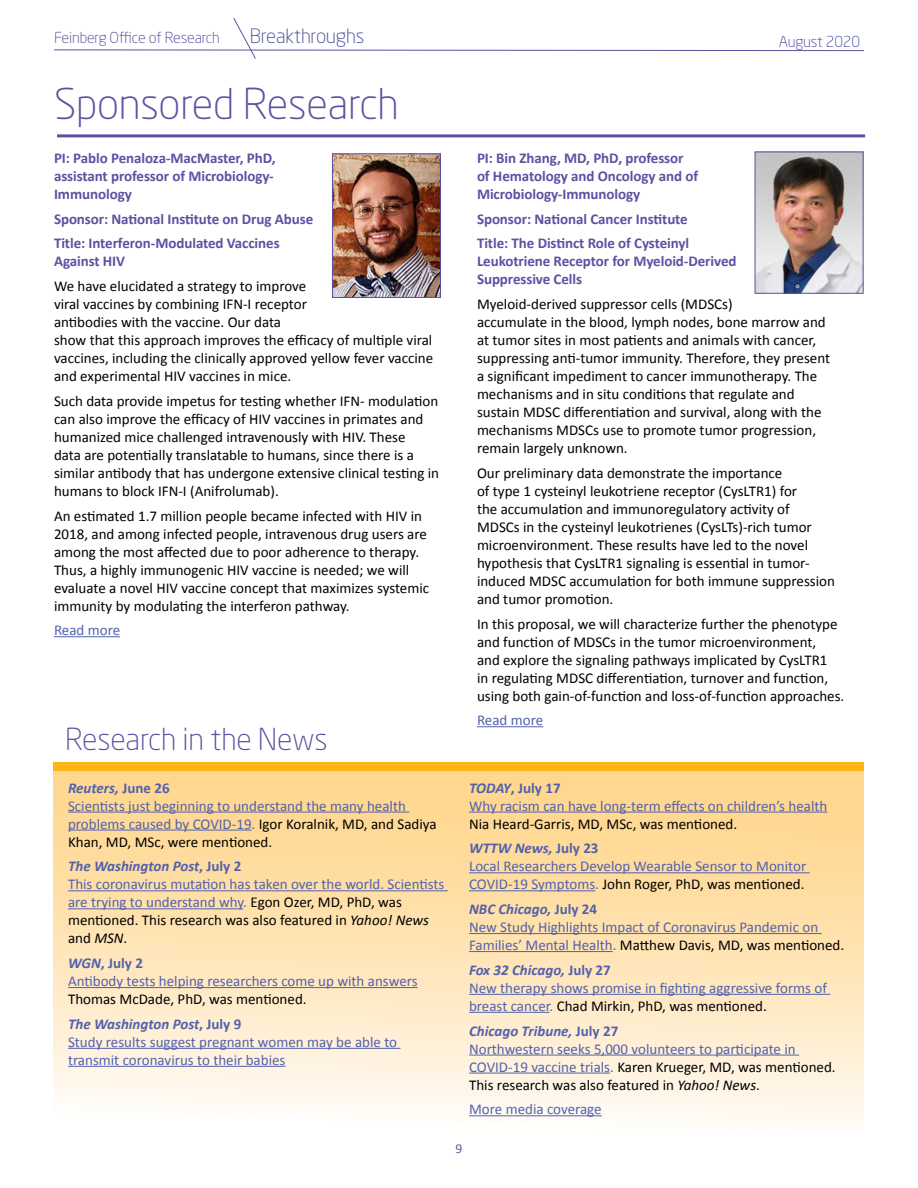
<style>
.page{position:relative;width:918px;height:1188px;background:#fff}
.page>*{position:absolute;margin:0;border:0;box-sizing:border-box;transform-origin:0 0}
.t1{font:300 42px "Neo Sans Pro";letter-spacing:-.005em;color:#5d51a2}
.t2{font:300 30px "Neo Sans Pro";letter-spacing:-.005em;color:#5d51a2}
.t3{font:300 19.5px "Neo Sans Pro";letter-spacing:-.01em;color:#484a9a}
.t4{font:15px/18px "Calibri";color:#000}
.t5{font:15px/18px "Calibri";color:#5261ac}
.t6{font:700 15px/18px "Calibri";letter-spacing:-.005em;color:#5d51a2}
.t7{font:300 15px "Neo Sans Pro";letter-spacing:-.01em;color:#484a9a}
.t8{font:13.5px "Calibri";color:#5d51a2}
.s1{font-weight:700;font-style:italic}
.s2{font-weight:700}
.s3{color:#000}
.s4{font-style:italic;color:#000}
.s5{font-weight:700;font-style:italic;color:#5261ac}
.s6{font-weight:700;color:#5261ac}
</style>
<div class="page">
<div style="left:54px;top:771px;width:810px;height:363px;background:linear-gradient(to bottom,#fdd082,#fffbf5)"></div>
<hr style="left:54px;top:636px;width:66px;height:1px;background:#5261ac">
<hr style="left:57px;top:134px;width:808px;height:3px;background:#5d51a2">
<img style="left:757px;top:153px;width:105px;height:139px">
<div style="left:755px;top:151px;width:109px;height:143px;border:1px solid #5d51a2"></div>
<hr style="left:477px;top:726px;width:66px;height:1px;background:#5261ac">
<img style="left:334px;top:155px;width:105px;height:141px">
<div style="left:332px;top:153px;width:109px;height:145px;border:1px solid #5d51a2"></div>
<hr style="left:68px;top:812px;width:341px;height:1px;background:#5261ac">
<hr style="left:68px;top:830px;width:184px;height:1px;background:#5261ac">
<hr style="left:68px;top:890px;width:380px;height:1px;background:#5261ac">
<hr style="left:68px;top:908px;width:175px;height:1px;background:#5261ac">
<hr style="left:68px;top:987px;width:350px;height:1px;background:#5261ac">
<hr style="left:68px;top:1048px;width:333px;height:1px;background:#5261ac">
<hr style="left:68px;top:1066px;width:218px;height:1px;background:#5261ac">
<hr style="left:469px;top:812px;width:358px;height:1px;background:#5261ac">
<hr style="left:469px;top:872px;width:341px;height:1px;background:#5261ac">
<hr style="left:469px;top:890px;width:126px;height:1px;background:#5261ac">
<hr style="left:469px;top:933px;width:353px;height:1px;background:#5261ac">
<hr style="left:469px;top:951px;width:144px;height:1px;background:#5261ac">
<hr style="left:469px;top:994px;width:361px;height:1px;background:#5261ac">
<hr style="left:469px;top:1012px;width:81px;height:1px;background:#5261ac">
<hr style="left:469px;top:1055px;width:330px;height:1px;background:#5261ac">
<hr style="left:469px;top:1073px;width:141px;height:1px;background:#5261ac">
<hr style="left:469px;top:1115px;width:133px;height:1px;background:#5261ac">
<div style="left:54px;top:762px;width:810px;height:9px;background:#fcb515"></div>
<svg style="left:54px;top:18px;width:810px;height:41px"></svg>
<p class="t7" style="left:54px;top:29px;width:167px">Feinberg Office of Research</p>
<h3 class="t3" style="left:250px;top:24px;width:116px">Breakthroughs</h3>
<p class="t7" style="left:779px;top:33px;width:83px">August 2020</p>
<h1 class="t1" style="left:54px;top:78px;width:346px">Sponsored Research</h1>
<p class="t6" style="left:54px;top:148px;width:223px;text-align:justify">PI: Pablo Penaloza-MacMaster, PhD, assistant professor of Microbiology-Immunology</p>
<p class="t6" style="left:54px;top:205px;width:261px;line-height:24.8px">Sponsor: National Institute on Drug Abuse<br>Title: Interferon-Modulated Vaccines</p>
<p class="t6" style="left:54px;top:252px;width:73px">Against HIV</p>
<p class="t4" style="left:54px;top:276px;width:381px">We have elucidated a strategy to improve<br>viral vaccines by combining IFN-I receptor<br>antibodies with the vaccine. Our data<br>show that this approach improves the efficacy of multiple viral vaccines, including the clinically approved yellow fever vaccine and experimental HIV vaccines in mice.</p>
<p class="t4" style="left:54px;top:391px;width:387px">Such data provide impetus for testing whether IFN- modulation can also improve the efficacy of HIV vaccines in primates and humanized mice challenged intravenously with HIV. These<br>data are potentially translatable to humans, since there is a similar antibody that has undergone extensive clinical testing in humans to block IFN-I (Anifrolumab).</p>
<p class="t4" style="left:54px;top:506px;width:377px">An estimated 1.7 million people became infected with HIV in 2018, and among infected people, intravenous drug users are among the most affected due to poor adherence to therapy.<br>Thus, a highly immunogenic HIV vaccine is needed; we will evaluate a novel HIV vaccine concept that maximizes systemic immunity by modulating the interferon pathway.</p>
<p class="t5" style="left:54px;top:621px;width:68px">Read more</p>
<h2 class="t2" style="left:65px;top:721px;width:264px">Research in the News</h2>
<p class="t6" style="left:477px;top:148px;width:223px">PI: Bin Zhang, MD, PhD, professor of Hematology and Oncology and of<br>Microbiology-Immunology</p>
<p class="t6" style="left:477px;top:205px;width:214px;line-height:24.8px">Sponsor: National Cancer Institute<br>Title: The Distinct Role of Cysteinyl</p>
<p class="t6" style="left:477px;top:252px;width:261px">Leukotriene Receptor for Myeloid-Derived<br>Suppressive Cells</p>
<p class="t4" style="left:477px;top:294px;width:355px">Myeloid-derived suppressor cells (MDSCs)<br>accumulate in the blood, lymph nodes, bone marrow and at tumor sites in most patients and animals with cancer, suppressing anti-tumor immunity. Therefore, they present a significant impediment to cancer immunotherapy. The mechanisms and in situ conditions that regulate and sustain MDSC differentiation and survival, along with the mechanisms MDSCs use to promote tumor progression, remain largely unknown.</p>
<p class="t4" style="left:477px;top:463px;width:360px">Our preliminary data demonstrate the importance<br>of type 1 cysteinyl leukotriene receptor (CysLTR1) for<br>the accumulation and immunoregulatory activity of MDSCs in the cysteinyl leukotrienes (CysLTs)-rich tumor microenvironment. These results have led to the novel hypothesis that CysLTR1 signaling is essential in tumor&shy;induced MDSC accumulation for both immune suppression and tumor promotion.</p>
<p class="t4" style="left:477px;top:614px;width:369px">In this proposal, we will characterize further the phenotype and function of MDSCs in the tumor microenvironment,<br>and explore the signaling pathways implicated by CysLTR1<br>in regulating MDSC differentiation, turnover and function, using both gain-of-function and loss-of-function approaches.</p>
<p class="t5" style="left:477px;top:711px;width:68px">Read more</p>
<p class="t5" style="left:68px;top:778px;width:370px"><span class="s1">Reuters,</span> <span class="s2">June 26<br></span>Scientists just beginning to understand the many health problems caused by COVID-19. <span class="s3">Igor Koralnik, MD, and Sadiya Khan, MD, MSc, were mentioned.</span></p>
<p class="t5" style="left:68px;top:857px;width:378px"><span class="s1">The Washington Post</span><span class="s2">, July 2<br></span>This coronavirus mutation has taken over the world. Scientists are trying to understand why. <span class="s3">Egon Ozer, MD, PhD, was mentioned. This research was also featured in</span> <span class="s4">Yahoo! News </span><span class="s3">and</span> <span class="s4">MSN</span><span class="s3">.</span></p>
<p class="t5" style="left:68px;top:953px;width:351px"><span class="s1">WGN</span><span class="s2">, July 2<br></span>Antibody tests helping researchers come up with answers</p>
<p class="t4" style="left:68px;top:986px;width:240px;line-height:24.8px">Thomas McDade, PhD, was mentioned.<br><span class="s5">The Washington Post</span><span class="s6">, July 9</span></p>
<p class="t5" style="left:68px;top:1032px;width:331px">Study results suggest pregnant women may be able to transmit coronavirus to their babies</p>
<p class="t5" style="left:469px;top:778px;width:360px"><span class="s1">TODAY</span><span class="s2">, July 17<br></span>Why racism can have long-term effects on children’s health</p>
<p class="t4" style="left:469px;top:811px;width:270px;line-height:24.8px">Nia Heard-Garris, MD, MSc, was mentioned.<br><span class="s5">WTTW News,</span> <span class="s6">July 23</span></p>
<p class="t5" style="left:469px;top:857px;width:339px">Local Researchers Develop Wearable Sensor to Monitor<br>COVID-19 Symptoms. <span class="s3">John Roger, PhD, was mentioned.</span></p>
<p class="t5" style="left:469px;top:899px;width:377px"><span class="s1">NBC Chicago,</span> <span class="s2">July 24<br></span>New Study Highlights Impact of Coronavirus Pandemic on<br>Families’ Mental Health. <span class="s3">Matthew Davis, MD, was mentioned.</span></p>
<p class="t5" style="left:469px;top:960px;width:359px"><span class="s1">Fox 32 Chicago,</span> <span class="s2">July 27<br></span>New therapy shows promise in fighting aggressive forms of breast cancer. <span class="s3">Chad Mirkin, PhD, was mentioned.</span></p>
<p class="t5" style="left:469px;top:1021px;width:368px"><span class="s1">Chicago Tribune,</span> <span class="s2">July 27<br></span>Northwestern seeks 5,000 volunteers to participate in COVID-19 vaccine trials. <span class="s3">Karen Krueger, MD, was mentioned.<br>This research was also featured in</span> <span class="s4">Yahoo! News</span><span class="s3">.</span></p>
<p class="t5" style="left:469px;top:1100px;width:134px">More media coverage</p>
<p class="t8" style="left:456px;top:1140px;width:8px">9</p>
</div>
